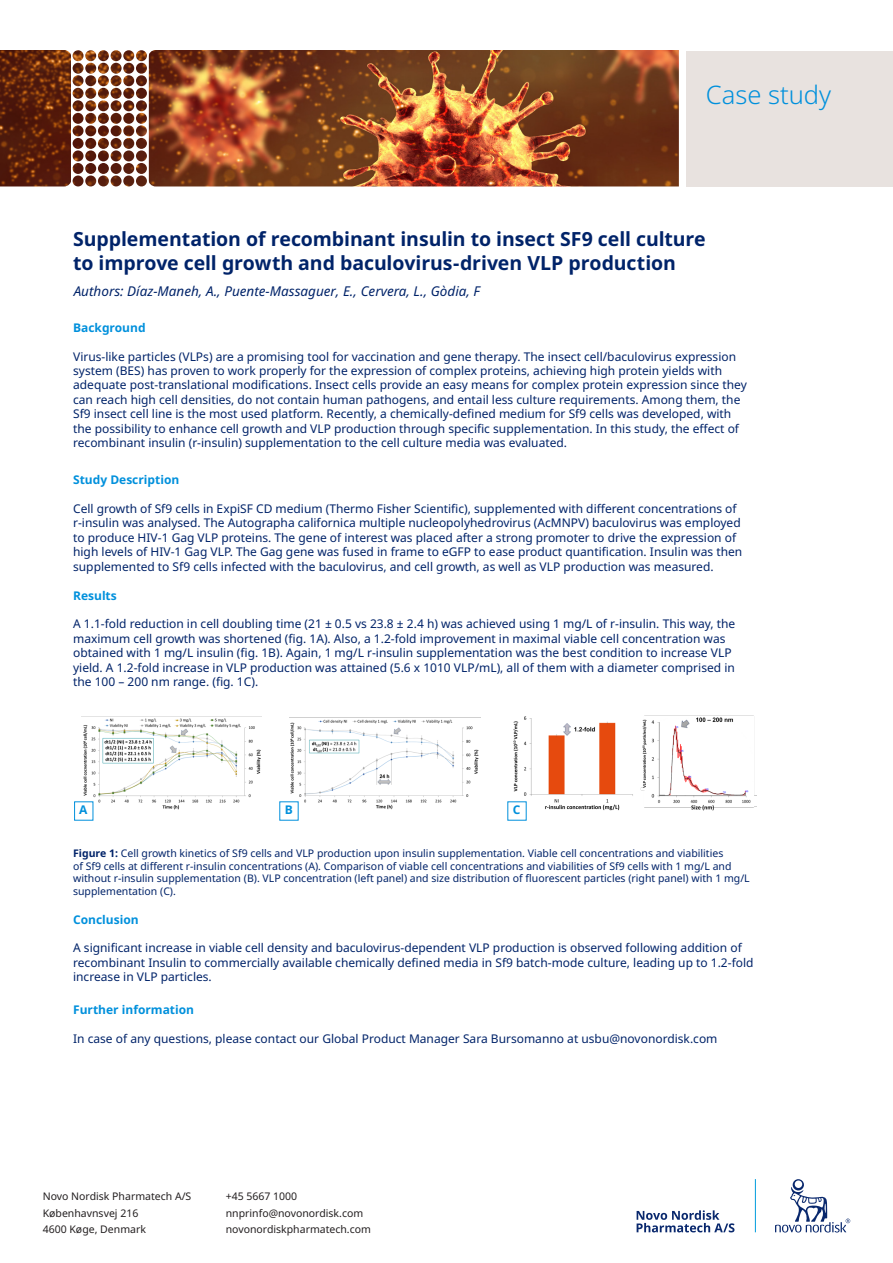
<style>
.page{position:relative;width:893px;height:1263px;background:#fff}
.page>*{position:absolute;margin:0;border:0;box-sizing:border-box;transform-origin:0 0}
.t1{font:300 25.5px "Apis";color:#0090dc}
.t2{font:700 19.5px/23.4px "Apis";letter-spacing:-.005em;color:#002369}
.t3{font:italic 13.5px "Apis For Office";color:#002369}
.t4{font:12px/14.4px "Apis";color:#002369}
.t5{font:700 12px "Apis";color:#0090dc}
.t6{font:10.5px/12.6px "Apis";color:#002369}
.t7{font:10.5px "Apis";color:#231f20}
.s1{font-weight:700}
</style>
<div class="page">
<div style="left:686px;top:51px;width:207px;height:135px;background:#e8e2df"></div>
<hr style="left:755px;top:1179px;width:1px;height:53px;background:#009ddd">
<svg style="left:775px;top:1179px;width:75px;height:53px"></svg>
<svg style="left:637px;top:1210px;width:97px;height:22px"></svg>
<img style="left:0;top:50px;width:679px;height:136px">
<svg style="left:72px;top:50px;width:76px;height:137px"></svg>
<img style="left:82px;top:716px;width:180px;height:93px">
<img style="left:290px;top:717px;width:191px;height:93px">
<img style="left:513px;top:715px;width:244px;height:96px">
<div style="left:74px;top:801px;width:19px;height:19px;background:#fff"></div>
<svg style="left:279px;top:801px;width:20px;height:19px"></svg>
<svg style="left:507px;top:801px;width:20px;height:19px"></svg>
<p class="t1" style="left:706px;top:77px;width:127px">Case study</p>
<p class="t2" style="left:73px;top:228px;width:634px">Supplementation of recombinant insulin to insect SF9 cell culture to improve cell growth and baculovirus-driven VLP production</p>
<p class="t3" style="left:74px;top:281px;width:408px">Authors: Díaz-Maneh, A., Puente-Massaguer, E., Cervera, L., Gòdia, F</p>
<p class="t5" style="left:73px;top:319px;width:74px">Background</p>
<p class="t4" style="left:73px;top:349px;width:675px">Virus-like particles (VLPs) are a promising tool for vaccination and gene therapy. The insect cell/baculovirus expression system (BES) has proven to work properly for the expression of complex proteins, achieving high protein yields with adequate post-translational modifications. Insect cells provide an easy means for complex protein expression since they can reach high cell densities, do not contain human pathogens, and entail less culture requirements. Among them, the Sf9 insect cell line is the most used platform. Recently, a chemically-defined medium for Sf9 cells was developed, with the possibility to enhance cell growth and VLP production through specific supplementation. In this study, the effect of recombinant insulin (r-insulin) supplementation to the cell culture media was evaluated.</p>
<p class="t5" style="left:73px;top:471px;width:108px">Study Description</p>
<p class="t4" style="left:73px;top:502px;width:671px">Cell growth of Sf9 cells in ExpiSF CD medium (Thermo Fisher Scientific), supplemented with different concentrations of r-insulin was analysed. The Autographa californica multiple nucleopolyhedrovirus (AcMNPV) baculovirus was employed to produce HIV-1 Gag VLP proteins. The gene of interest was placed after a strong promoter to drive the expression of high levels of HIV-1 Gag VLP. The Gag gene was fused in frame to eGFP to ease product quantification. Insulin was then supplemented to Sf9 cells infected with the baculovirus, and cell growth, as well as VLP production was measured.</p>
<p class="t5" style="left:73px;top:587px;width:45px">Results</p>
<p class="t4" style="left:73px;top:617px;width:664px">A 1.1-fold reduction in cell doubling time (21 ± 0.5 vs 23.8 ± 2.4 h) was achieved using 1 mg/L of r-insulin. This way, the maximum cell growth was shortened (fig. 1A). Also, a 1.2-fold improvement in maximal viable cell concentration was obtained with 1 mg/L insulin (fig. 1B). Again, 1 mg/L r-insulin supplementation was the best condition to increase VLP yield. A 1.2-fold increase in VLP production was attained (5.6 x 1010 VLP/mL), all of them with a diameter comprised in the 100 – 200 nm range. (fig. 1C).</p>
<p class="t5" style="left:79px;top:801px;width:10px">A</p>
<p class="t5" style="left:285px;top:801px;width:10px">B</p>
<p class="t5" style="left:513px;top:801px;width:9px">C</p>
<p class="t6" style="left:73px;top:847px;width:678px"><span class="s1">Figure 1:</span> Cell growth kinetics of Sf9 cells and VLP production upon insulin supplementation. Viable cell concentrations and viabilities<br>of Sf9 cells at different r-insulin concentrations (A). Comparison of viable cell concentrations and viabilities of Sf9 cells with 1 mg/L and without r-insulin supplementation (B). VLP concentration (left panel) and size distribution of fluorescent particles (right panel) with 1 mg/L supplementation (C).</p>
<p class="t5" style="left:73px;top:911px;width:67px">Conclusion</p>
<p class="t4" style="left:73px;top:941px;width:682px">A significant increase in viable cell density and baculovirus-dependent VLP production is observed following addition of recombinant Insulin to commercially available chemically defined media in Sf9 batch-mode culture, leading up to 1.2-fold increase in VLP particles.</p>
<p class="t5" style="left:73px;top:1001px;width:122px">Further information</p>
<p class="t4" style="left:73px;top:1032px;width:646px">In case of any questions, please contact our Global Product Manager Sara Bursomanno at usbu@novonordisk.com</p>
<p class="t7" style="left:43px;top:1189px;width:150px">Novo Nordisk Pharmatech A/S</p>
<p class="t7" style="left:226px;top:1189px;width:73px">+45 5667 1000</p>
<p class="t7" style="left:43px;top:1206px;width:97px">Københavnsvej 216</p>
<p class="t7" style="left:226px;top:1206px;width:139px">nnprinfo@novonordisk.com</p>
<p class="t7" style="left:43px;top:1222px;width:105px">4600 Køge, Denmark</p>
<p class="t7" style="left:226px;top:1222px;width:147px">novonordiskpharmatech.com</p>
</div>
